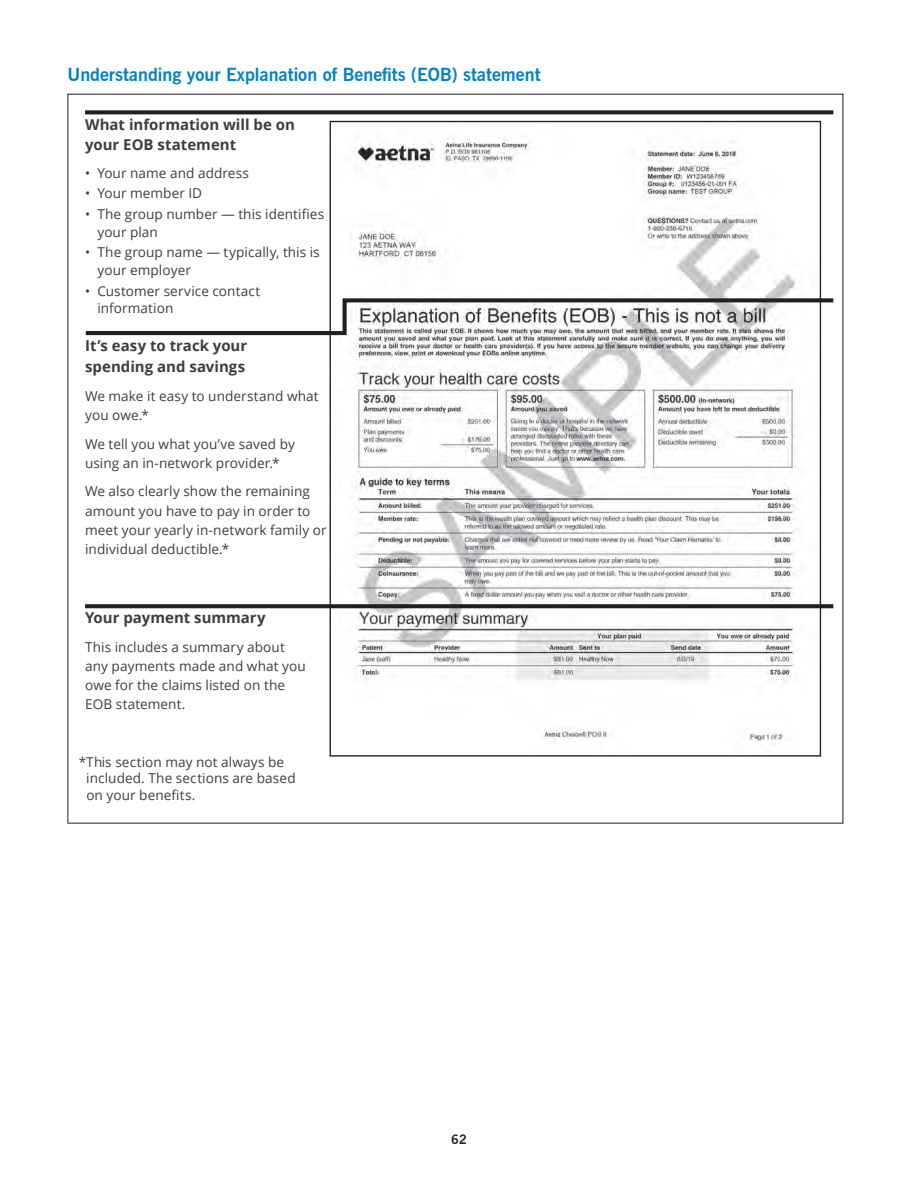
<style>
.page{position:relative;width:918px;height:1188px;background:#fff}
.page>*{position:absolute;margin:0;border:0;box-sizing:border-box;transform-origin:0 0}
.subhead_2_blue{font:700 18px "News Gothic BT";color:#0082c8}
.t1{font:700 15px/20.4px "Open Sans";color:#3e3e3f}
.t2{font:13.65px/19px "Open Sans";letter-spacing:.005em;color:#3e3e3f}
.t3{font:700 12.75px "News Gothic BT";color:#231f20}
</style>
<div class="page">
<svg style="left:85px;top:110px;width:748px;height:4px;background:#343132"></svg>
<img style="left:332px;top:136px;width:487px;height:609px">
<svg style="left:85px;top:604px;width:748px;height:4px;background:#2d292a"></svg>
<svg style="left:85px;top:296px;width:749px;height:41px"></svg>
<p class="subhead_2_blue" style="left:68px;top:64px;width:475px">Understanding your Explanation of Benefits (EOB) statement</p>
<p class="t1" style="left:85px;top:114px;width:211px">What information will be on your EOB statement</p>
<p class="t2" style="left:85px;top:163px;width:165px">• Your name and address</p>
<p class="t2" style="left:85px;top:183px;width:119px">• Your member ID</p>
<p class="t2" style="left:97px;top:205px;width:228px;line-height:17.7px;text-indent:-12px">• The group number — this identifies your plan</p>
<p class="t2" style="left:97px;top:243px;width:224px;line-height:17.7px;text-indent:-12px">• The group name — typically, this is your employer</p>
<p class="t2" style="left:97px;top:281px;width:164px;line-height:17.7px;text-indent:-12px">• Customer service contact information</p>
<p class="t1" style="left:85px;top:335px;width:164px">It’s easy to track your spending and savings</p>
<p class="t2" style="left:85px;top:386px;width:235px">We make it easy to understand what you owe.*</p>
<p class="t2" style="left:85px;top:434px;width:211px">We tell you what you’ve saved by using an in-network provider.*</p>
<p class="t2" style="left:85px;top:482px;width:243px">We also clearly show the remaining amount you have to pay in order to meet your yearly in-network family or individual deductible.*</p>
<p class="t1" style="left:85px;top:607px;width:182px">Your payment summary</p>
<p class="t2" style="left:85px;top:637px;width:222px">This includes a summary about any payments made and what you owe for the claims listed on the<br>EOB statement.</p>
<p class="t2" style="left:86px;top:754px;width:211px;line-height:16.4px;text-indent:-7px">*This section may not always be included. The sections are based on your benefits.</p>
<p class="t3" style="left:451px;top:1131px;width:17px">62</p>
</div>
